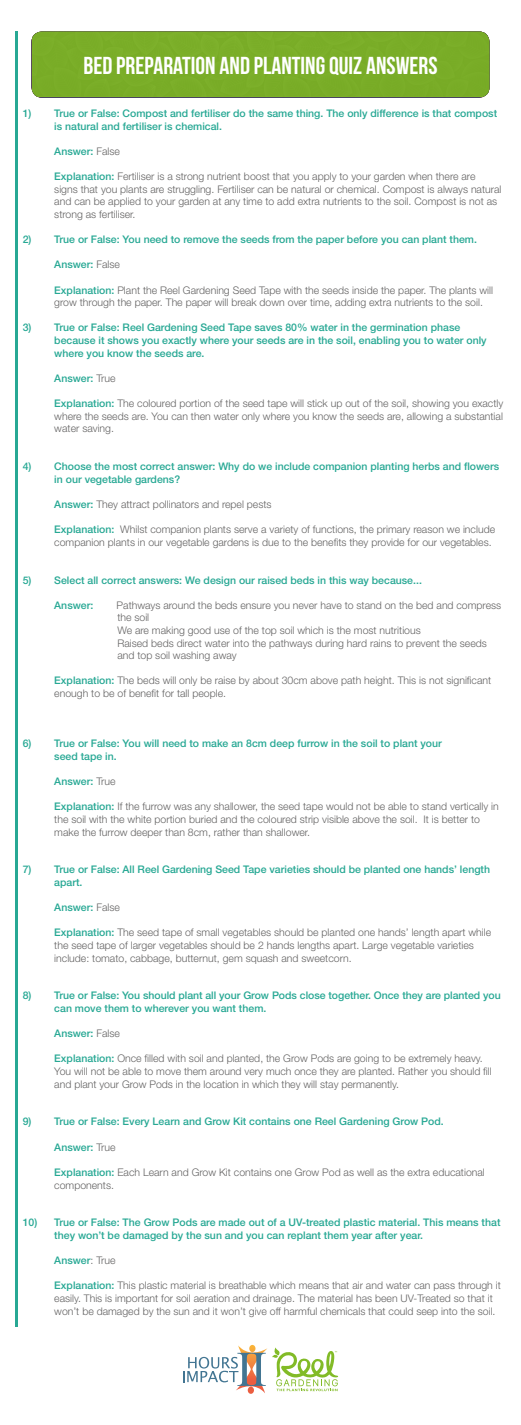
<style>
.page{position:relative;width:521px;height:1425px;background:#fff}
.page>*{position:absolute;margin:0;border:0;box-sizing:border-box;transform-origin:0 0}
.t1{font:700 24.5px "Bebas Neue";color:#fff}
.t2{font:300 10.5px/12.6px "Helvetica Neue LT Std";color:#646363}
.t3{font:500 10.5px/12.6px "Helvetica Neue LT Std";color:#27a894}
.s1{font-weight:300;color:#646363}
.s2{font-weight:500;color:#27a894}
</style>
<div class="page">
<div style="left:32px;top:32px;width:457px;height:65px;background:#7aad27"></div>
<hr style="left:16px;top:32px;width:2px;height:1295px;background:#27a894">
<svg style="left:183px;top:1344px;width:156px;height:49px"></svg>
<h1 class="t1" style="left:83px;top:52px;width:356px">BED PREPARATION AND PLANTING QUIZ ANSWERS</h1>
<p class="t3" style="left:54px;top:107px;width:444px;text-indent:-31px">1) True or False: Compost and fertiliser do the same thing. The only difference is that compost is natural and fertiliser is chemical.</p>
<p class="t3" style="left:54px;top:145px;width:67px">Answer: <span class="s1">False</span></p>
<p class="t2" style="left:54px;top:170px;width:449px"><span class="s2">Explanation:</span> Fertiliser is a strong nutrient boost that you apply to your garden when there are signs that you plants are struggling. Fertiliser can be natural or chemical. Compost is always natural and can be applied to your garden at any time to add extra nutrients to the soil. Compost is not as strong as fertiliser.</p>
<p class="t3" style="left:23px;top:233px;width:456px">2) True or False: You need to remove the seeds from the paper before you can plant them.</p>
<p class="t3" style="left:54px;top:258px;width:67px">Answer: <span class="s1">False</span></p>
<p class="t2" style="left:54px;top:283px;width:440px"><span class="s2">Explanation:</span> Plant the Reel Gardening Seed Tape with the seeds inside the paper. The plants will grow through the paper. The paper will break down over time, adding extra nutrients to the soil.</p>
<p class="t3" style="left:54px;top:321px;width:434px;text-indent:-31px">3) True or False: Reel Gardening Seed Tape saves 80% water in the germination phase because it shows you exactly where your seeds are in the soil, enabling you to water only where you know the seeds are.</p>
<p class="t3" style="left:54px;top:372px;width:63px">Answer: <span class="s1">True</span></p>
<p class="t2" style="left:54px;top:397px;width:450px;text-align:justify"><span class="s2">Explanation:</span> The coloured portion of the seed tape will stick up out of the soil, showing you exactly where the seeds are. You can then water only where you know the seeds are, allowing a substantial water saving.</p>
<p class="t3" style="left:54px;top:460px;width:446px;text-indent:-31px">4) Choose the most correct answer: Why do we include companion planting herbs and flowers in our vegetable gardens?</p>
<p class="t2" style="left:54px;top:497px;width:219px"><span class="s2">Answer:</span> They attract pollinators and repel pests</p>
<p class="t2" style="left:54px;top:523px;width:442px"><span class="s2">Explanation:</span> Whilst companion plants serve a variety of functions, the primary reason we include companion plants in our vegetable gardens is due to the benefits they provide for our vegetables.</p>
<p class="t3" style="left:23px;top:573px;width:400px">5) Select all correct answers: We design our raised beds in this way because...</p>
<p class="t3" style="left:54px;top:598px;width:41px">Answer:</p>
<p class="t2" style="left:117px;top:598px;width:386px">Pathways around the beds ensure you never have to stand on the bed and compress the soil<br>We are making good use of the top soil which is the most nutritious<br>Raised beds direct water into the pathways during hard rains to prevent the seeds and top soil washing away</p>
<p class="t2" style="left:54px;top:674px;width:438px"><span class="s2">Explanation:</span> The beds will only be raise by about 30cm above path height. This is not significant enough to be of benefit for tall people.</p>
<p class="t3" style="left:54px;top:737px;width:389px;text-indent:-31px">6) True or False: You will need to make an 8cm deep furrow in the soil to plant your seed tape in.</p>
<p class="t3" style="left:54px;top:775px;width:63px">Answer: <span class="s1">True</span></p>
<p class="t2" style="left:54px;top:800px;width:446px"><span class="s2">Explanation:</span> If the furrow was any shallower, the seed tape would not be able to stand vertically in the soil with the white portion buried and the coloured strip visible above the soil. It is better to make the furrow deeper than 8cm, rather than shallower.</p>
<p class="t3" style="left:54px;top:863px;width:437px;text-indent:-31px">7) True or False: All Reel Gardening Seed Tape varieties should be planted one hands’ length apart.</p>
<p class="t3" style="left:54px;top:901px;width:67px">Answer: <span class="s1">False</span></p>
<p class="t2" style="left:54px;top:926px;width:438px"><span class="s2">Explanation:</span> The seed tape of small vegetables should be planted one hands’ length apart while the seed tape of larger vegetables should be 2 hands lengths apart. Large vegetable varieties include: tomato, cabbage, butternut, gem squash and sweetcorn.</p>
<p class="t3" style="left:54px;top:989px;width:448px;text-indent:-31px">8) True or False: You should plant all your Grow Pods close together. Once they are planted you can move them to wherever you want them.</p>
<p class="t3" style="left:54px;top:1027px;width:67px">Answer: <span class="s1">False</span></p>
<p class="t2" style="left:54px;top:1052px;width:439px"><span class="s2">Explanation:</span> Once filled with soil and planted, the Grow Pods are going to be extremely heavy.<br>You will not be able to move them around very much once they are planted. Rather you should fill and plant your Grow Pods in the location in which they will stay permanently.</p>
<p class="t3" style="left:23px;top:1115px;width:422px">9) True or False: Every Learn and Grow Kit contains one Reel Gardening Grow Pod.</p>
<p class="t3" style="left:54px;top:1140px;width:63px">Answer: <span class="s1">True</span></p>
<p class="t2" style="left:54px;top:1165px;width:432px"><span class="s2">Explanation:</span> Each Learn and Grow Kit contains one Grow Pod as well as the extra educational components.</p>
<p class="t3" style="left:54px;top:1216px;width:448px;text-indent:-31px">10) True or False: The Grow Pods are made out of a UV-treated plastic material. This means that they won’t be damaged by the sun and you can replant them year after year.</p>
<p class="t3" style="left:54px;top:1254px;width:63px">Answer<span class="s1">: True</span></p>
<p class="t2" style="left:54px;top:1279px;width:448px"><span class="s2">Explanation:</span> This plastic material is breathable which means that air and water can pass through it easily. This is important for soil aeration and drainage. The material has been UV-Treated so that it won’t be damaged by the sun and it won’t give off harmful chemicals that could seep into the soil.</p>
</div>
